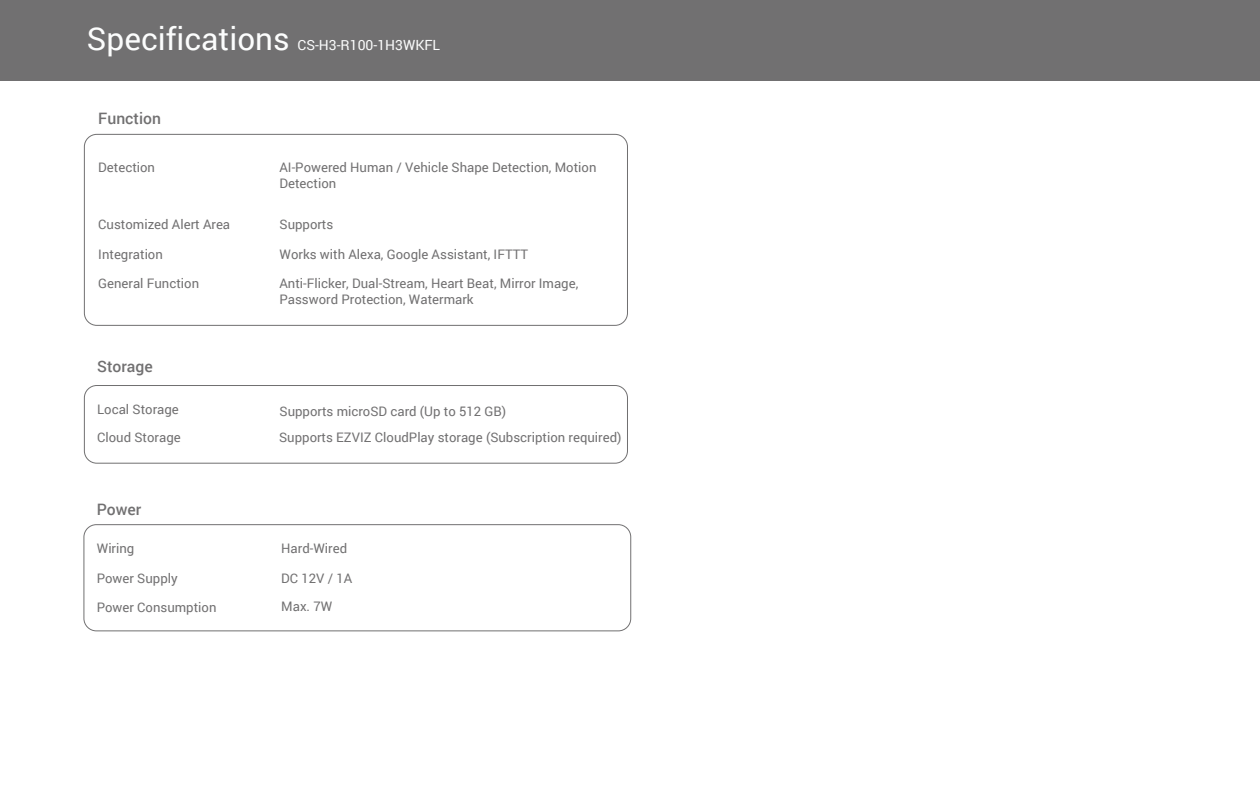
<style>
.page{position:relative;width:1260px;height:788px;background:#fff}
.page>*{position:absolute;margin:0;border:0;box-sizing:border-box;transform-origin:0 0}
.t1{font:31.5px "Roboto";color:#fcfdfd}
.t2{font:500 15.75px "Roboto";color:#717071}
.t3{font:14px "Roboto";color:#fcfdfd}
.t4{font:13.12px/15.8px "Roboto";color:#717071}
</style>
<div class="page">
<div style="left:84px;top:385px;width:544px;height:78px;border:1px solid #717071;border-radius:12px"></div>
<div style="left:84px;top:134px;width:544px;height:192px;border:1px solid #717071;border-radius:12px"></div>
<div style="left:83px;top:524px;width:548px;height:107px;border:1px solid #717071;border-radius:12px"></div>
<div style="left:0;top:0;width:1260px;height:80px;background:#717071"></div>
<h1 class="t1" style="left:87px;top:16px;width:204px">Specifications</h1>
<p class="t3" style="left:297px;top:35px;width:144px">CS-H3-R100-1H3WKFL</p>
<p class="t2" style="left:98px;top:108px;width:64px">Function</p>
<p class="t4" style="left:98px;top:159px;width:58px">Detection</p>
<p class="t4" style="left:279px;top:159px;width:319px">AI-Powered Human / Vehicle Shape Detection, Motion<br>Detection</p>
<p class="t4" style="left:98px;top:216px;width:133px">Customized Alert Area</p>
<p class="t4" style="left:279px;top:216px;width:55px">Supports</p>
<p class="t4" style="left:98px;top:246px;width:66px">Integration</p>
<p class="t4" style="left:279px;top:246px;width:250px">Works with Alexa, Google Assistant, IFTTT</p>
<p class="t4" style="left:98px;top:275px;width:102px">General Function</p>
<p class="t4" style="left:279px;top:275px;width:300px">Anti-Flicker, Dual-Stream, Heart Beat, Mirror Image,<br>Password Protection, Watermark</p>
<p class="t2" style="left:97px;top:355px;width:57px">Storage</p>
<p class="t4" style="left:97px;top:401px;width:83px">Local Storage</p>
<p class="t4" style="left:279px;top:403px;width:228px">Supports microSD card (Up to 512 GB)</p>
<p class="t4" style="left:97px;top:429px;width:85px">Cloud Storage</p>
<p class="t4" style="left:279px;top:429px;width:344px">Supports EZVIZ CloudPlay storage (Subscription required)</p>
<p class="t2" style="left:97px;top:498px;width:46px">Power</p>
<p class="t4" style="left:97px;top:540px;width:39px">Wiring</p>
<p class="t4" style="left:281px;top:540px;width:67px">Hard-Wired</p>
<p class="t4" style="left:97px;top:570px;width:82px">Power Supply</p>
<p class="t4" style="left:281px;top:570px;width:73px">DC 12V / 1A</p>
<p class="t4" style="left:97px;top:598px;width:121px">Power Consumption</p>
<p class="t4" style="left:281px;top:598px;width:53px">Max. 7W</p>
</div>
